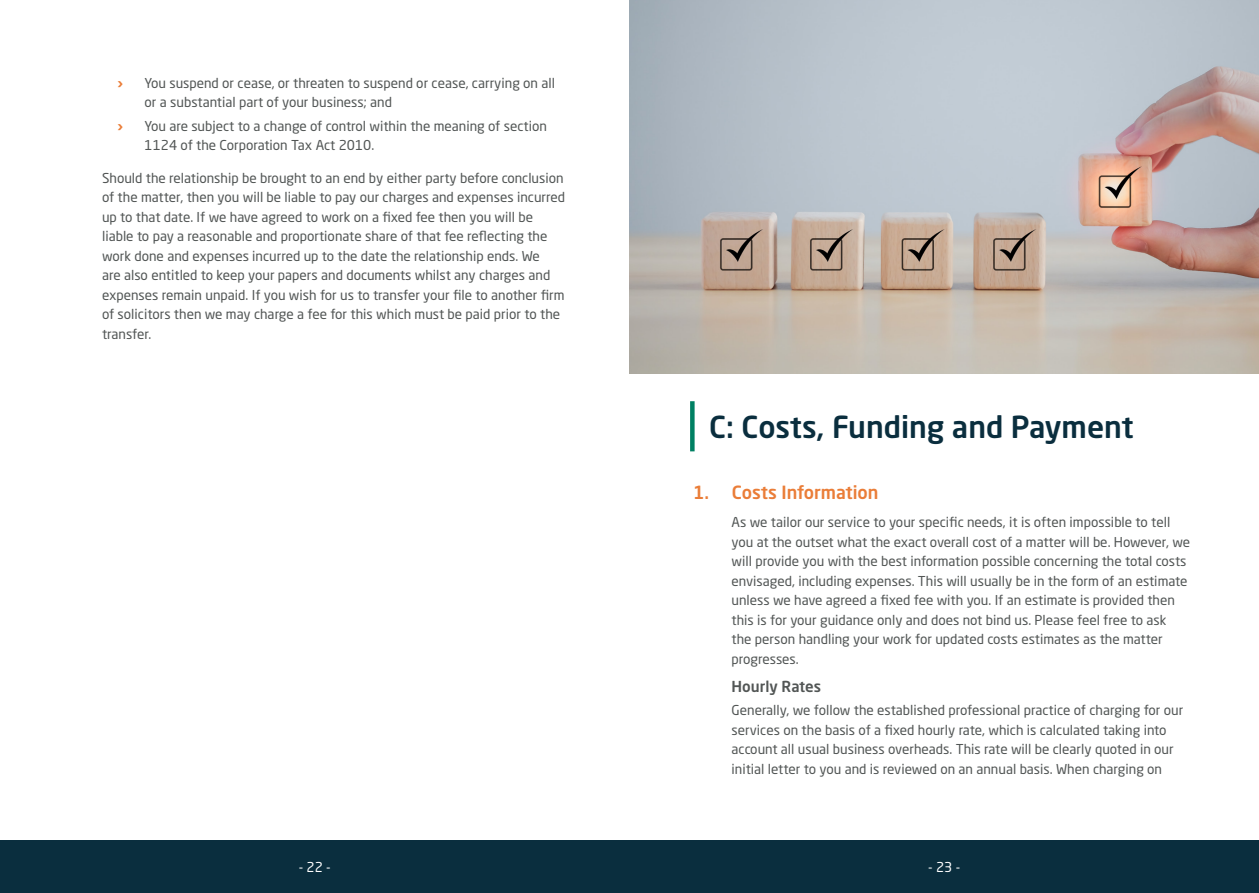
<style>
.page{position:relative;width:1259px;height:893px;background:#fff}
.page>*{position:absolute;margin:0;border:0;box-sizing:border-box;transform-origin:0 0}
.t1{font:500 30px "Neo Sans Std";color:#0a2e3e}
.Heading_01{font:500 18px "Neo Sans Std";color:#ea7d38}
.t2{font:500 15px "Neo Sans Std";color:#525655}
.t3{font:13.5px/19.5px "Neo Sans Std";color:#525655}
.t4{font:13.5px "Neo Sans Std";color:#fff}
.t5{font:700 13.5px "Neo Sans Std";color:#ea7d38}
</style>
<div class="page">
<div style="left:0;top:840px;width:1259px;height:53px;background:#0a2e3e"></div>
<img style="left:629px;top:0;width:630px;height:373px">
<svg style="left:690px;top:401px;width:4px;height:50px"></svg>
<p class="t5" style="left:118px;top:74px;width:7px">›</p>
<p class="t3" style="left:145px;top:73px;width:412px">You suspend or cease, or threaten to suspend or cease, carrying on all or a substantial part of your business; and</p>
<p class="t5" style="left:118px;top:117px;width:7px">›</p>
<p class="t3" style="left:145px;top:116px;width:404px">You are subject to a change of control within the meaning of section<br>1124 of the Corporation Tax Act 2010.</p>
<p class="t3" style="left:102px;top:168px;width:464px">Should the relationship be brought to an end by either party before conclusion of the matter, then you will be liable to pay our charges and expenses incurred up to that date. If we have agreed to work on a fixed fee then you will be liable to pay a reasonable and proportionate share of that fee reflecting the work done and expenses incurred up to the date the relationship ends. We<br>are also entitled to keep your papers and documents whilst any charges and expenses remain unpaid. If you wish for us to transfer your file to another firm of solicitors then we may charge a fee for this which must be paid prior to the transfer.</p>
<p class="t1" style="left:709px;top:408px;width:426px">C: Costs, Funding and Payment</p>
<p class="Heading_01" style="left:693px;top:481px;width:187px">1. Costs Information</p>
<p class="t3" style="left:731px;top:512px;width:460px">As we tailor our service to your specific needs, it is often impossible to tell you at the outset what the exact overall cost of a matter will be. However, we will provide you with the best information possible concerning the total costs envisaged, including expenses. This will usually be in the form of an estimate unless we have agreed a fixed fee with you. If an estimate is provided then this is for your guidance only and does not bind us. Please feel free to ask<br>the person handling your work for updated costs estimates as the matter progresses.</p>
<p class="t2" style="left:731px;top:676px;width:91px">Hourly Rates</p>
<p class="t3" style="left:731px;top:700px;width:453px">Generally, we follow the established professional practice of charging for our services on the basis of a fixed hourly rate, which is calculated taking into account all usual business overheads. This rate will be clearly quoted in our initial letter to you and is reviewed on an annual basis. When charging on</p>
<p class="t4" style="left:299px;top:858px;width:33px">- 22 -</p>
<p class="t4" style="left:928px;top:858px;width:33px">- 23 -</p>
</div>
